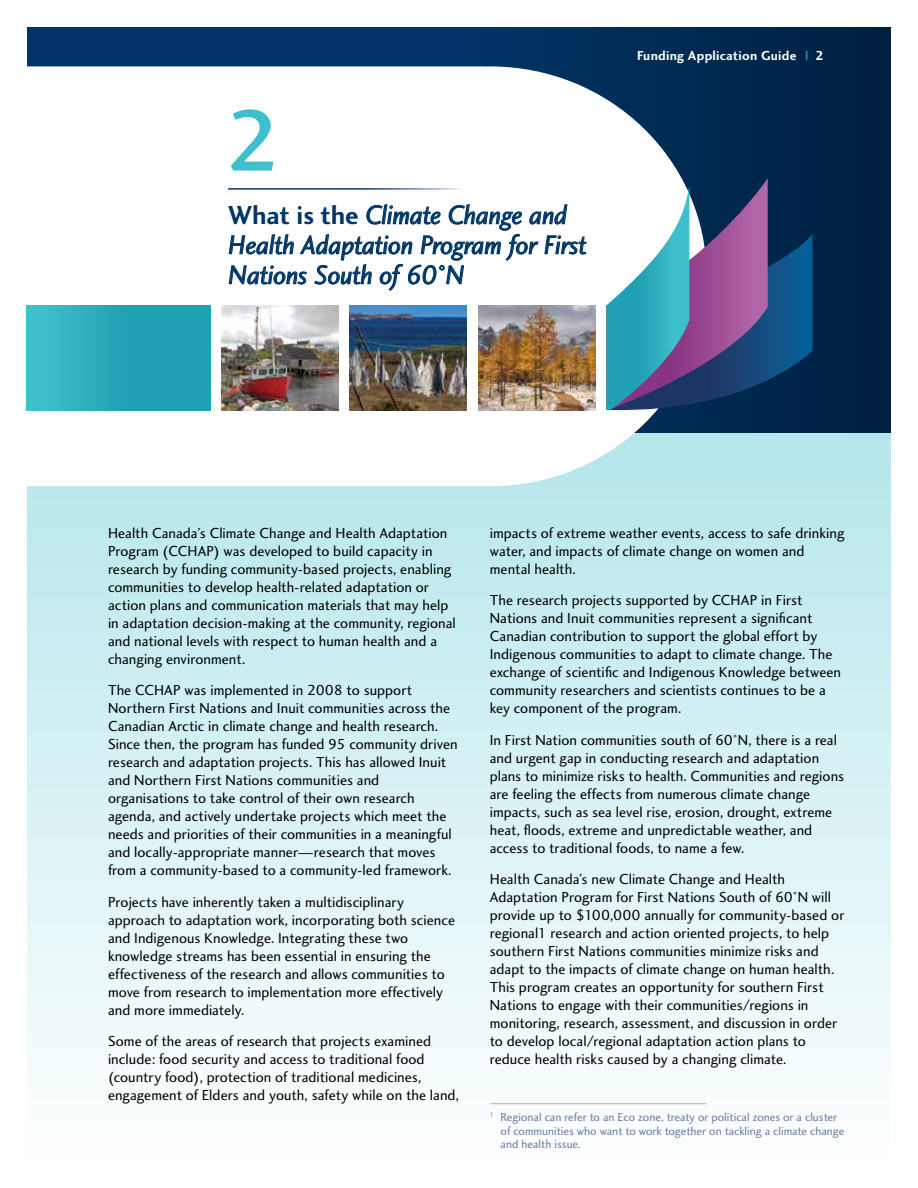
<style>
.page{position:relative;width:918px;height:1188px;background:#fff}
.page>*{position:absolute;margin:0;border:0;box-sizing:border-box;transform-origin:0 0}
.t1{font:90px "Charlotte Sans Medium Plain";color:#3ec0cc}
.t2{font:27px/30px "Charlotte Sans Book Italic Plain";letter-spacing:-.015em;color:#003568}
.t3{font:15px/18px "Charlotte Sans Book Plain";letter-spacing:.005em;color:#000}
.t4{font:13.5px "Charlotte Sans Bold Plain";letter-spacing:.02em;color:#fff}
.t5{font:12px/13.5px "Charlotte Sans Book Plain";color:#657da7}
.s1{font-family:"Charlotte Sans Bold Plain"}
.s2{color:#3ec0cc}
</style>
<div class="page">
<div style="left:27px;top:418px;width:864px;height:743px;background:linear-gradient(to bottom,#b2e6eb,#fefefe)"></div>
<div style="left:27px;top:27px;width:864px;height:406px;background:linear-gradient(to right,#003972,#002549)"></div>
<svg style="left:26px;top:66px;width:681px;height:420px"></svg>
<hr style="left:228px;top:188px;width:244px;height:2px;background:#fff">
<div style="left:27px;top:306px;width:184px;height:104px;background:linear-gradient(to right,#3dbcc9,#1697ac)"></div>
<svg style="left:606px;top:178px;width:207px;height:235px"></svg>
<img style="left:478px;top:306px;width:117px;height:104px">
<img style="left:350px;top:306px;width:117px;height:104px">
<img style="left:221px;top:306px;width:117px;height:104px">
<hr style="left:490px;top:1103px;width:216px;height:1px;background:#a7a9ac">
<svg style="left:229px;top:204px;width:358px;height:87px"></svg>
<div style="left:659px;top:51px;width:182px;height:10px;background:#00274c"></div>
<h1 class="t1" style="left:227px;top:87px;width:56px">2</h1>
<h2 class="t2" style="left:228px;top:199px;width:360px"><span class="s1">What is the</span> Climate Change and<br>Health Adaptation Program for First<br>Nations South of 60°N</h2>
<p class="t4" style="left:637px;top:47px;width:188px">Funding Application Guide <span class="s2">|</span> 2</p>
<p class="t3" style="left:108px;top:523px;width:349px">Health Canada’s Climate Change and Health Adaptation Program (CCHAP) was developed to build capacity in research by funding community-based projects, enabling communities to develop health-related adaptation or action plans and communication materials that may help in adaptation decision-making at the community, regional and national levels with respect to human health and a changing environment.</p>
<p class="t3" style="left:108px;top:681px;width:351px">The CCHAP was implemented in 2008 to support Northern First Nations and Inuit communities across the Canadian Arctic in climate change and health research.<br>Since then, the program has funded 95 community driven research and adaptation projects. This has allowed Inuit and Northern First Nations communities and organisations to take control of their own research agenda, and actively undertake projects which meet the needs and priorities of their communities in a meaningful and locally-appropriate manner—research that moves from a community-based to a community-led framework.</p>
<p class="t3" style="left:108px;top:892px;width:349px">Projects have inherently taken a multidisciplinary approach to adaptation work, incorporating both science and Indigenous Knowledge. Integrating these two knowledge streams has been essential in ensuring the effectiveness of the research and allows communities to move from research to implementation more effectively and more immediately.</p>
<p class="t3" style="left:108px;top:1032px;width:352px">Some of the areas of research that projects examined include: food security and access to traditional food (country food), protection of traditional medicines, engagement of Elders and youth, safety while on the land,</p>
<p class="t3" style="left:490px;top:523px;width:356px">impacts of extreme weather events, access to safe drinking water, and impacts of climate change on women and mental health.</p>
<p class="t3" style="left:490px;top:591px;width:353px">The research projects supported by CCHAP in First Nations and Inuit communities represent a significant Canadian contribution to support the global effort by Indigenous communities to adapt to climate change. The exchange of scientific and Indigenous Knowledge between community researchers and scientists continues to be a key component of the program.</p>
<p class="t3" style="left:490px;top:730px;width:356px">In First Nation communities south of 60°N, there is a real and urgent gap in conducting research and adaptation plans to minimize risks to health. Communities and regions are feeling the effects from numerous climate change impacts, such as sea level rise, erosion, drought, extreme heat, floods, extreme and unpredictable weather, and access to traditional foods, to name a few.</p>
<p class="t3" style="left:490px;top:870px;width:356px">Health Canada’s new Climate Change and Health Adaptation Program for First Nations South of 60°N will provide up to $100,000 annually for community-based or regional1 research and action oriented projects, to help southern First Nations communities minimize risks and adapt to the impacts of climate change on human health.<br>This program creates an opportunity for southern First Nations to engage with their communities/regions in monitoring, research, assessment, and discussion in order to develop local/regional adaptation action plans to reduce health risks caused by a changing climate.</p>
<p class="t5" style="left:501px;top:1110px;width:345px;text-indent:-11px"><sup>1</sup> Regional can refer to an Eco zone, treaty or political zones or a cluster of communities who want to work together on tackling a climate change and health issue.</p>
</div>
